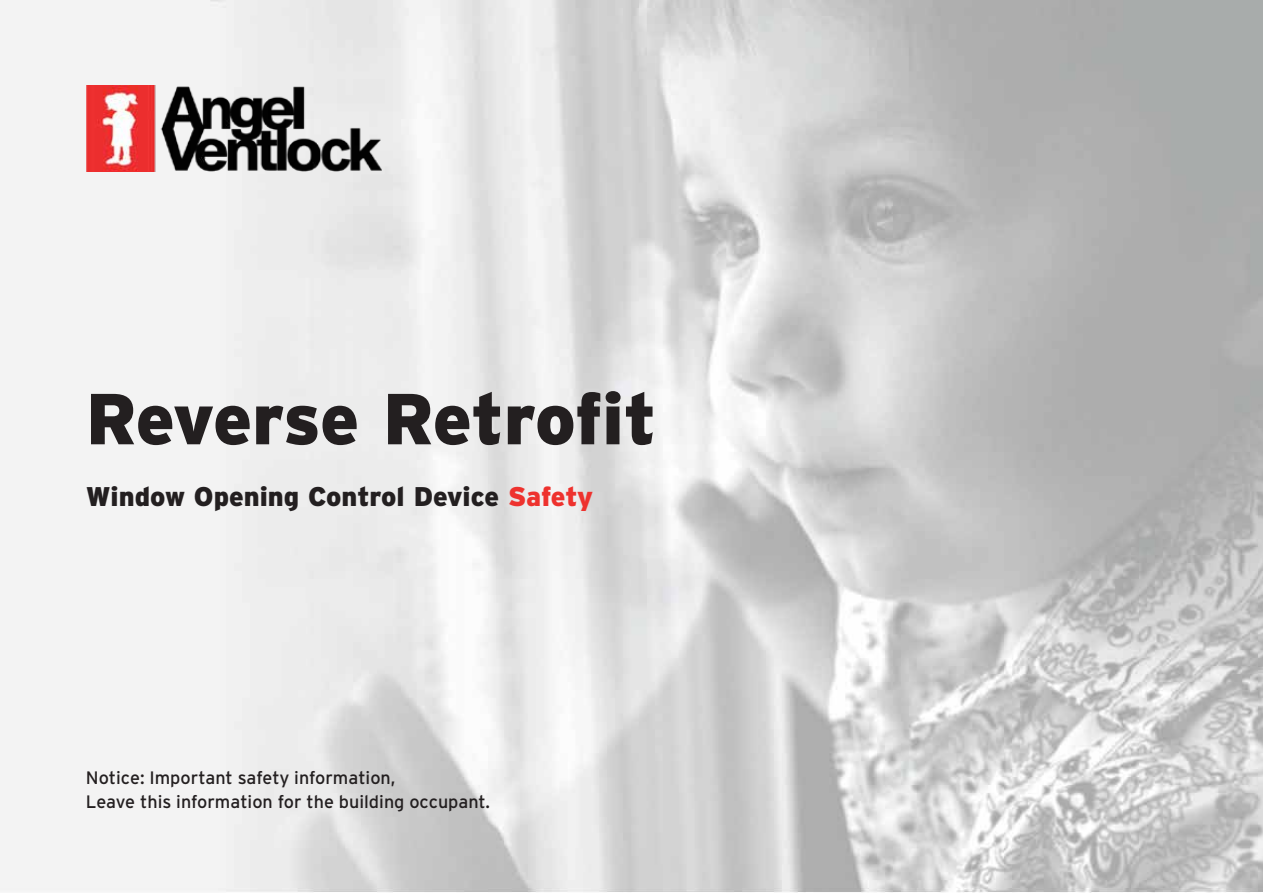
<style>
.page{position:relative;width:1263px;height:893px;background:#fff}
.page>*{position:absolute;margin:0;border:0;box-sizing:border-box;transform-origin:0 0}
.t1{font:900 72px "Interstate";letter-spacing:-.015em;color:#231f20}
.t2{font:900 27px "Interstate";color:#231f20}
.t3{font:18px/24px "Interstate";color:#231f20}
.s1{color:#ee322e}
</style>
<div class="page">
<img style="left:0;top:0;width:1263px;height:893px">
<img style="left:87px;top:85px;width:294px;height:87px">
<h1 class="t1" style="left:86px;top:378px;width:572px">Reverse Retrofit</h1>
<h2 class="t2" style="left:86px;top:481px;width:508px">Window Opening Control Device <span class="s1">Safety</span></h2>
<p class="t3" style="left:86px;top:766px;width:406px">Notice: Important safety information,<br>Leave this information for the building occupant.</p>
</div>
